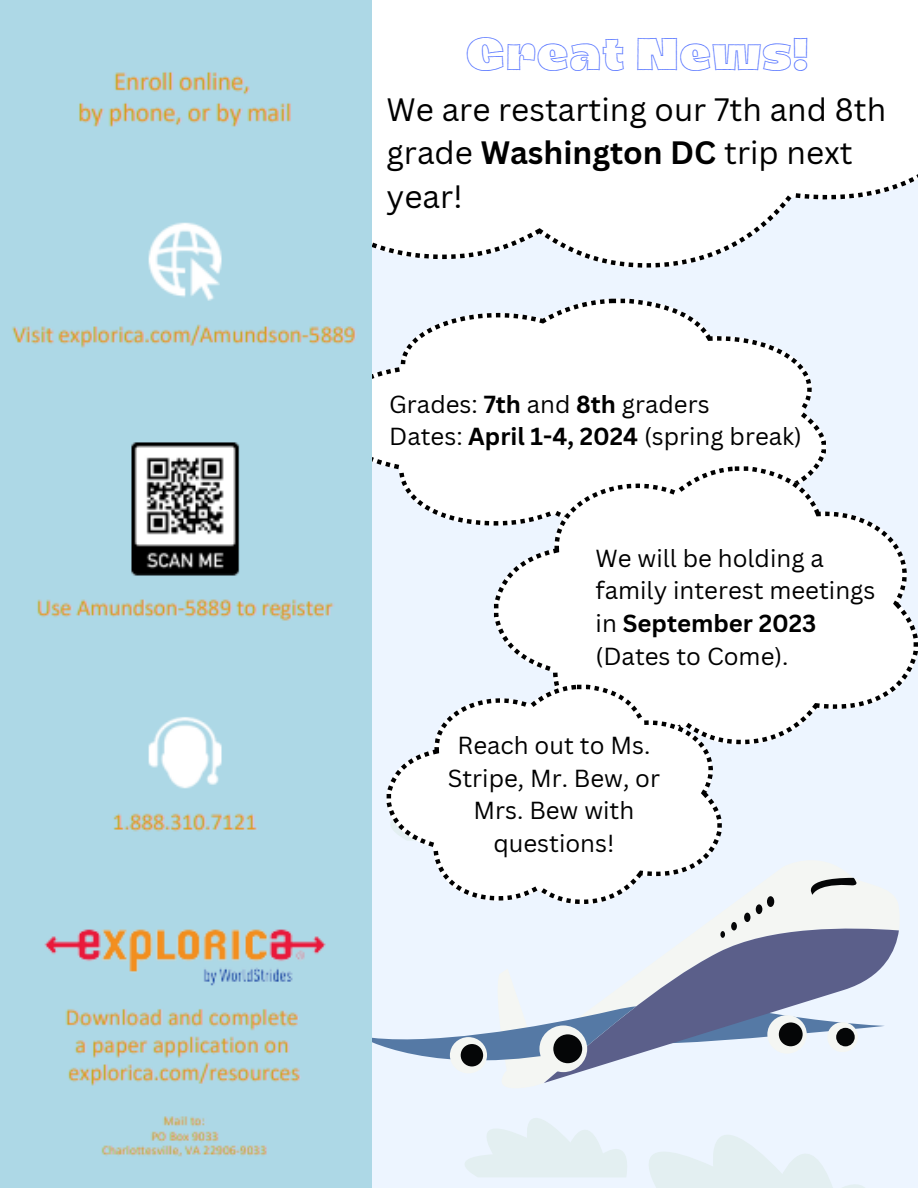
<style>
.page{position:relative;width:918px;height:1188px;background:#edf5ff}
.page>*{position:absolute;margin:0;border:0;box-sizing:border-box;transform-origin:0 0}
.t1{font:900 42px "Dingos Stamp Outline";color:#5271ff}
.t2{font:31.5px/43.8px "Canva Sans";color:#000}
.t3{font:24px/32.7px "Canva Sans";color:#000}
.s1{font-weight:700}
</style>
<div class="page">
<svg style="left:371px;top:0;width:547px;height:268px;background:#fafbfc"></svg>
<svg style="left:371px;top:299px;width:455px;height:230px;fill:#fff"></svg>
<svg style="left:502px;top:861px;width:397px;height:227px"></svg>
<svg style="left:544px;top:926px;width:355px;height:157px"></svg>
<svg style="left:371px;top:969px;width:265px;height:112px"></svg>
<svg style="left:798px;top:878px;width:63px;height:17px"></svg>
<div style="left:539px;top:1025px;width:48px;height:47px;background:#f4f6f3;border-radius:50%"></div>
<div style="left:553px;top:1034px;width:29px;height:29px;background:#050607;border-radius:50%"></div>
<div style="left:450px;top:1037px;width:37px;height:36px;background:#f4f6f3;border-radius:50%"></div>
<div style="left:461px;top:1044px;width:22px;height:22px;background:#050607;border-radius:50%"></div>
<div style="left:767px;top:1015px;width:40px;height:39px;background:#f4f6f3;border-radius:50%"></div>
<div style="left:779px;top:1022px;width:24px;height:24px;background:#050607;border-radius:50%"></div>
<div style="left:827px;top:1022px;width:31px;height:30px;background:#f4f6f3;border-radius:50%"></div>
<div style="left:836px;top:1028px;width:19px;height:18px;background:#050607;border-radius:50%"></div>
<div style="left:767px;top:896px;width:7px;height:11px;background:#050607;border-radius:50%"></div>
<div style="left:756px;top:904px;width:6px;height:10px;background:#050607;border-radius:50%"></div>
<div style="left:744px;top:913px;width:6px;height:9px;background:#050607;border-radius:50%"></div>
<div style="left:731px;top:922px;width:6px;height:8px;background:#050607;border-radius:50%"></div>
<svg style="left:720px;top:931px;width:5px;height:7px"></svg>
<svg style="left:371px;top:731px;width:16px;height:110px"></svg>
<svg style="left:465px;top:1118px;width:400px;height:70px"></svg>
<img style="left:0;top:0;width:371px;height:1188px">
<svg style="left:494px;top:466px;width:424px;height:278px;fill:#fff"></svg>
<svg style="left:387px;top:685px;width:335px;height:219px;fill:#fff"></svg>
<p class="t1" style="left:466px;top:37px;width:344px">Great News!</p>
<p class="t2" style="left:387px;top:86px;width:501px">We are restarting our 7th and 8th grade <span class="s1">Washington DC</span> trip next year!</p>
<p class="t3" style="left:389px;top:387px;width:322px">Grades: <span class="s1">7th</span> and <span class="s1">8th</span> graders</p>
<p class="t3" style="left:389px;top:419px;width:414px">Dates: <span class="s1">April 1-4, 2024</span> (spring break)</p>
<p class="t3" style="left:596px;top:541px;width:281px">We will be holding a family interest meetings in <span class="s1">September 2023 </span>(Dates to Come).</p>
<p class="t3" style="left:448px;top:728px;width:214px;text-align:center">Reach out to Ms.<br>Stripe, Mr. Bew, or<br>Mrs. Bew with questions!</p>
</div>
